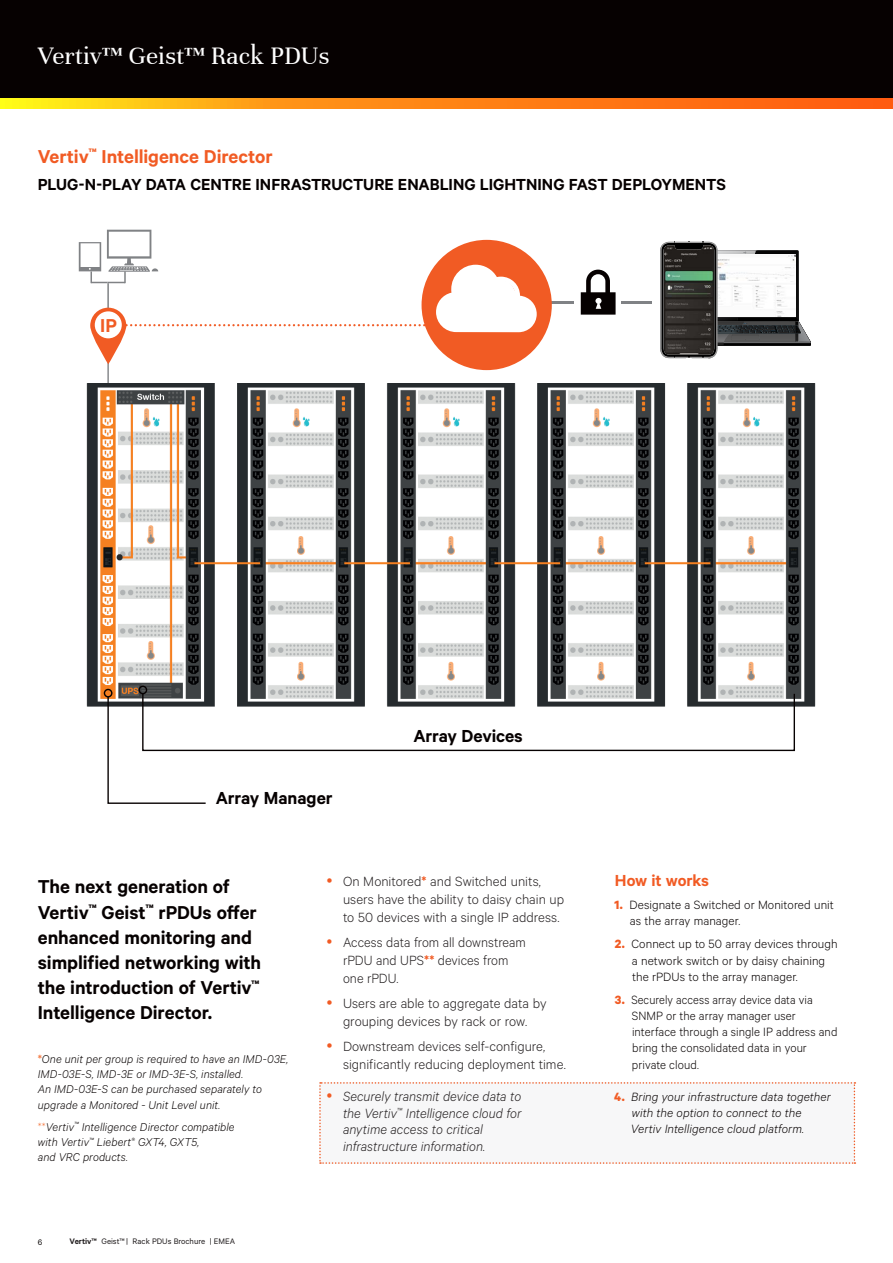
<style>
.page{position:relative;width:893px;height:1263px;background:#fff}
.page>*{position:absolute;margin:0;border:0;box-sizing:border-box;transform-origin:0 0}
.t1{font:27px "Unna";color:#fff}
.Vertiv_Heading{font:600 21px/25.2px "Calibre";letter-spacing:-.005em;color:#060101}
.Vertiv_Orange_Main_H{font:600 21px "Calibre";color:#f15b24}
.Footer_Address_White{font:600 21px "Calibre";color:#f15b24}
.Vertiv_Body_Text{font:600 19.65px "Calibre";letter-spacing:-.005em;color:#060101}
.Vertiv_Orange_Main_H-2{font:600 18px "Calibre";letter-spacing:-.005em;color:#060101}
.Vertiv_Body_Text-2{font:600 18px "Calibre";letter-spacing:-.015em;color:#f15b24}
.t2{font:300 15px/18px "Calibre";color:#231f20}
.t3{font:italic 300 15px/16.6px "Calibre";color:#231f20}
.Vertiv_Body_Text-3{font:300 13.5px/16.2px "Calibre";letter-spacing:.005em;color:#060101}
.Vertiv_Body_Text-4{font:300 13.5px/16.2px "Calibre";letter-spacing:.005em;color:#060101;scale:.94 1}
.Vertiv_Body_Text-5{font:italic 300 13.5px/16.2px "Calibre";letter-spacing:.005em;color:#060101}
.Vertiv_Body_Text-6{font:italic 300 12.75px/15.3px "Calibre";letter-spacing:.005em;color:#060101}
.t4{font:9px "Calibre";color:#231f20}
.t5{font:9px "Calibre";color:#060101}
.s1{font-weight:600;font-style:normal;color:#f47d47}
.s2{font-style:normal;color:#f47d47}
.s3{font-weight:600;color:#f15b24}
.s4{font-weight:600}
.s5{font-weight:700;color:#f15b24}
.s6{font-weight:700;font-style:normal;color:#f15b24}
</style>
<div class="page">
<div style="left:0;top:0;width:893px;height:108px;background:#060101"></div>
<svg style="left:0;top:98px;width:893px;height:11px;background:#ff9014"></svg>
<hr style="left:107px;top:357px;width:2px;height:31px;background:#808285">
<img style="left:86px;top:383px;width:730px;height:324px">
<div style="left:138px;top:686px;width:9px;height:8px;border:1px solid #060101;border-radius:50%"></div>
<svg style="left:107px;top:692px;width:689px;height:112px"></svg>
<div style="left:104px;top:689px;width:8px;height:8px;border:1px solid #060101;border-radius:50%"></div>
<hr style="left:509px;top:301px;width:65px;height:2px;background:#808285">
<div style="left:422px;top:240px;width:130px;height:130px;background:#f15b24;border-radius:50%"></div>
<hr style="left:622px;top:301px;width:30px;height:2px;background:#808285">
<svg style="left:660px;top:242px;width:151px;height:117px"></svg>
<svg style="left:581px;top:270px;width:35px;height:45px"></svg>
<svg style="left:79px;top:230px;width:458px;height:102px"></svg>
<svg style="left:90px;top:308px;width:36px;height:56px"></svg>
<div style="left:95px;top:311px;width:27px;height:27px;background:#fff;border-radius:50%"></div>
<svg style="left:319px;top:1082px;width:536px;height:82px"></svg>
<h1 class="t1" style="left:38px;top:40px;width:293px">Vertiv™ Geist™ Rack PDUs</h1>
<p class="Vertiv_Orange_Main_H" style="left:38px;top:144px;width:237px">Vertiv<sup>™</sup> Intelligence Director</p>
<p class="Vertiv_Orange_Main_H-2" style="left:38px;top:174px;width:690px">PLUG-N-PLAY DATA CENTRE INFRASTRUCTURE ENABLING LIGHTNING FAST DEPLOYMENTS</p>
<p class="Footer_Address_White" style="left:100px;top:313px;width:18px">IP</p>
<p class="Vertiv_Body_Text" style="left:216px;top:786px;width:119px">Array Manager</p>
<p class="Vertiv_Body_Text" style="left:413px;top:724px;width:111px">Array Devices</p>
<p class="Vertiv_Heading" style="left:38px;top:874px;width:225px">The next generation of<br>Vertiv<sup>™</sup> Geist<sup>™</sup> rPDUs offer enhanced monitoring and simplified networking with the introduction of Vertiv<sup>™<br></sup>Intelligence Director.</p>
<p class="Vertiv_Body_Text-6" style="left:38px;top:1050px;width:252px"><span class="s1">*</span>One unit per group is required to have an IMD-03E, IMD-03E-S, IMD-3E or IMD-3E-S, installed.<br>An IMD-03E-S can be purchased separately to upgrade a Monitored - Unit Level unit.</p>
<p class="Vertiv_Body_Text-6" style="left:38px;top:1118px;width:198px"><span class="s2">**</span>Vertiv<sup>™</sup> Intelligence Director compatible with Vertiv<sup>™</sup> Liebert<sup>®</sup> GXT4, GXT5,<br>and VRC products.</p>
<p class="t2" style="left:343px;top:872px;width:223px">On Monitored<span class="s3">*</span> and Switched units, users have the ability to daisy chain up to 50 devices with a single IP address.</p>
<p class="t2" style="left:343px;top:933px;width:184px">Access data from all downstream rPDU and UPS<span class="s3">**</span> devices from one rPDU.</p>
<p class="t2" style="left:343px;top:993px;width:205px">Users are able to aggregate data by grouping devices by rack or row.</p>
<p class="t2" style="left:343px;top:1036px;width:224px">Downstream devices self-configure, significantly reducing deployment time.</p>
<p class="t3" style="left:343px;top:1087px;width:180px">Securely transmit device data to the Vertiv<sup>™</sup> Intelligence cloud for anytime access to critical infrastructure information.</p>
<p class="t5" style="left:38px;top:1236px;width:6px">6</p>
<p class="t4" style="left:70px;top:1236px;width:167px"><span class="s4">Vertiv™</span> Geist™ | Rack PDUs Brochure | EMEA</p>
<p class="Vertiv_Body_Text-2" style="left:615px;top:870px;width:96px">How it works</p>
<p class="Vertiv_Body_Text-3" style="left:630px;top:896px;width:206px;text-indent:-15px"><span class="s5">1.</span> Designate a Switched or Monitored unit as the array manager.</p>
<p class="Vertiv_Body_Text-3" style="left:632px;top:935px;width:207px;text-indent:-17px"><span class="s5">2.</span> Connect up to 50 array devices through a network switch or by daisy chaining the rPDUs to the array manager.</p>
<p class="Vertiv_Body_Text-4" style="left:632px;top:991px;width:220px;text-indent:-17px"><span class="s5">3.</span> Securely access array device data via<br>SNMP or the array manager user interface through a single IP address and bring the consolidated data in your private cloud.</p>
<p class="Vertiv_Body_Text-5" style="left:631px;top:1088px;width:201px;text-indent:-17px"><span class="s6">4.</span> Bring your infrastructure data together with the option to connect to the<br>Vertiv Intelligence cloud platform.</p>
</div>
